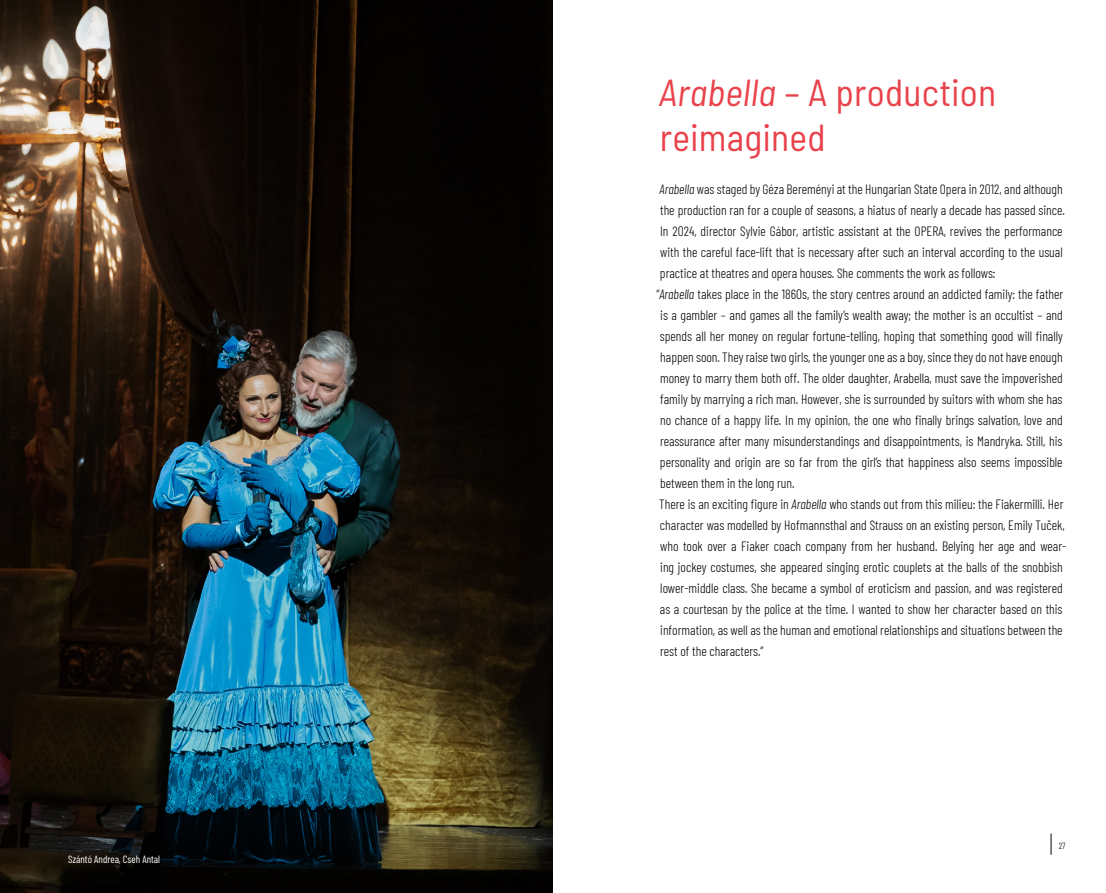
<style>
.page{position:relative;width:1106px;height:893px;background:#fff}
.page>*{position:absolute;margin:0;border:0;box-sizing:border-box;transform-origin:0 0}
.t1{font:semi-condensed 37.5px/45px "Barlow";letter-spacing:.005em;color:#e9424b}
.t2{font:300 13.5px/21px "Barlow Condensed";color:#000}
.t3{font:10.5px "Barlow Condensed";color:#fff}
.t4{font:300 9px "Barlow Condensed";color:#000}
.s1{font-style:italic}
</style>
<div class="page">
<svg style="left:1050px;top:833px;width:1px;height:22px"></svg>
<img style="left:0;top:0;width:553px;height:893px">
<p class="t3" style="left:68px;top:852px;width:94px">Szántó Andrea, Cseh Antal</p>
<h1 class="t1" style="left:658px;top:67px;width:339px"><span class="s1">Arabella</span> – A production reimagined</h1>
<p class="t2" style="left:656px;top:178px;width:411px"><span class="s1">Arabella</span> was staged by Géza Bereményi at the Hungarian State Opera in 2012, and although the production ran for a couple of seasons, a hiatus of nearly a decade has passed since.<br>In 2024, director Sylvie Gábor, artistic assistant at the OPERA, revives the performance with the careful face-lift that is necessary after such an interval according to the usual practice at theatres and opera houses. She comments the work as follows:<br>“<span class="s1">Arabella</span> takes place in the 1860s, the story centres around an addicted family: the father is a gambler – and games all the family’s wealth away; the mother is an occultist – and spends all her money on regular fortune-telling, hoping that something good will finally happen soon. They raise two girls, the younger one as a boy, since they do not have enough money to marry them both off. The older daughter, Arabella, must save the impoverished family by marrying a rich man. However, she is surrounded by suitors with whom she has no chance of a happy life. In my opinion, the one who finally brings salvation, love and reassurance after many misunderstandings and disappointments, is Mandryka. Still, his personality and origin are so far from the girl’s that happiness also seems impossible between them in the long run.<br>There is an exciting figure in <span class="s1">Arabella</span> who stands out from this milieu: the Fiakermilli. Her character was modelled by Hofmannsthal and Strauss on an existing person, Emily Tuček, who took over a Fiaker coach company from her husband. Belying her age and wear&shy;ing jockey costumes, she appeared singing erotic couplets at the balls of the snobbish lower-middle class. She became a symbol of eroticism and passion, and was registered as a courtesan by the police at the time. I wanted to show her character based on this information, as well as the human and emotional relationships and situations between the rest of the characters.”</p>
<p class="t4" style="left:1058px;top:839px;width:8px">27</p>
</div>
